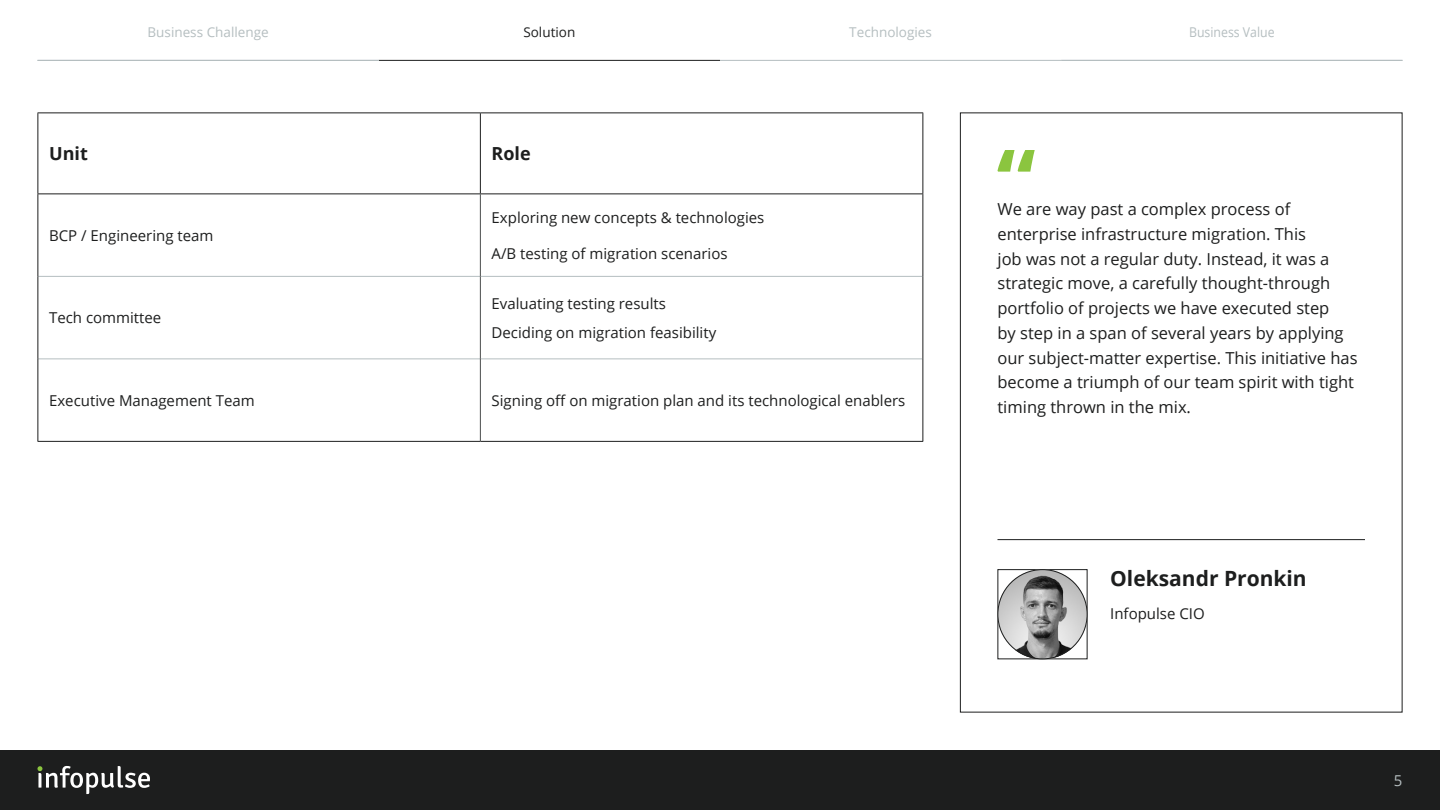
<style>
.page{position:relative;width:1440px;height:810px;background:#fff}
.page>*{position:absolute;margin:0;border:0;box-sizing:border-box;transform-origin:0 0}
.t1{font:700 21px "Open Sans";color:#1d1e1e}
.t2{font:700 18px "Open Sans";color:#1d1e1e}
.t3{font:16.5px/24.8px "Open Sans";color:#1d1e1e}
.t4{font:15px/29.2px "Open Sans";color:#1d1e1e}
.t5{font:15px "Open Sans";color:#b5bec0}
.t6{font:13.5px "Open Sans";color:#b5bec0}
.t7{font:13.5px "Open Sans";color:#b5bec0;scale:.91 1}
.t8{font:13.5px "Open Sans";color:#1d1e1e}
</style>
<div class="page">
<div style="left:0;top:750px;width:1440px;height:60px;background:#1d1e1e"></div>
<svg style="left:37px;top:766px;width:113px;height:28px"></svg>
<svg style="left:998px;top:150px;width:37px;height:22px"></svg>
<hr style="left:998px;top:539px;width:367px;height:1px;background:#1d1e1e">
<div style="left:998px;top:569px;width:90px;height:90px;border:1px solid #1d1e1e"></div>
<img style="left:998px;top:569px;width:90px;height:90px;border-radius:45px">
<hr style="left:480px;top:112px;width:443px;height:1px;background:#1d1e1e">
<hr style="left:480px;top:113px;width:1px;height:81px;background:#1d1e1e">
<hr style="left:480px;top:194px;width:443px;height:1px;background:#1d1e1e">
<hr style="left:38px;top:276px;width:442px;height:1px;background:#b5bec0">
<hr style="left:481px;top:276px;width:441px;height:1px;background:#b5bec0">
<hr style="left:38px;top:358px;width:442px;height:1px;background:#b5bec0">
<hr style="left:481px;top:358px;width:441px;height:1px;background:#b5bec0">
<hr style="left:38px;top:194px;width:1px;height:82px;background:#1d1e1e">
<hr style="left:38px;top:276px;width:1px;height:83px;background:#1d1e1e">
<hr style="left:38px;top:359px;width:1px;height:82px;background:#1d1e1e">
<hr style="left:38px;top:112px;width:442px;height:1px;background:#1d1e1e">
<hr style="left:38px;top:113px;width:1px;height:81px;background:#1d1e1e">
<hr style="left:38px;top:194px;width:442px;height:1px;background:#1d1e1e">
<hr style="left:38px;top:441px;width:442px;height:1px;background:#1d1e1e">
<hr style="left:480px;top:441px;width:443px;height:1px;background:#1d1e1e">
<hr style="left:922px;top:113px;width:1px;height:81px;background:#1d1e1e">
<hr style="left:922px;top:194px;width:1px;height:82px;background:#1d1e1e">
<hr style="left:922px;top:276px;width:1px;height:83px;background:#1d1e1e">
<hr style="left:922px;top:359px;width:1px;height:82px;background:#1d1e1e">
<hr style="left:480px;top:194px;width:1px;height:82px;background:#4b4d4d">
<hr style="left:480px;top:276px;width:1px;height:83px;background:#4b4d4d">
<hr style="left:480px;top:359px;width:1px;height:82px;background:#4b4d4d">
<hr style="left:720px;top:60px;width:341px;height:1px;background:#b5bec0">
<hr style="left:379px;top:60px;width:341px;height:1px;background:#1d1e1e">
<hr style="left:1061px;top:60px;width:341px;height:1px;background:#b5bec0">
<hr style="left:38px;top:60px;width:341px;height:1px;background:#b5bec0">
<p class="t6" style="left:148px;top:22px;width:123px">Business Challenge</p>
<p class="t8" style="left:523px;top:22px;width:53px">Solution</p>
<p class="t6" style="left:849px;top:22px;width:84px">Technologies</p>
<p class="t7" style="left:1189px;top:22px;width:96px">Business Value</p>
<p class="t2" style="left:49px;top:141px;width:40px">Unit</p>
<p class="t2" style="left:492px;top:141px;width:41px">Role</p>
<p class="t4" style="left:49px;top:220px;width:166px">BCP / Engineering team</p>
<p class="t4" style="left:49px;top:303px;width:114px">Tech committee</p>
<p class="t4" style="left:492px;top:202px;width:274px">Exploring new concepts &amp; technologies</p>
<p class="t4" style="left:492px;top:238px;width:238px">A/B testing of migration scenarios</p>
<p class="t4" style="left:492px;top:288px;width:226px">Evaluating testing results<br>Deciding on migration feasibility</p>
<p class="t4" style="left:49px;top:385px;width:207px">Executive Management Team</p>
<p class="t4" style="left:492px;top:385px;width:415px">Signing off on migration plan and its technological enablers</p>
<p class="t3" style="left:998px;top:196px;width:362px">We are way past a complex process of enterprise infrastructure migration. This<br>job was not a regular duty. Instead, it was a strategic move, a carefully thought-through portfolio of projects we have executed step<br>by step in a span of several years by applying our subject-matter expertise. This initiative has become a triumph of our team spirit with tight timing thrown in the mix.</p>
<p class="t1" style="left:1110px;top:564px;width:198px">Oleksandr Pronkin</p>
<p class="t4" style="left:1110px;top:599px;width:96px">Infopulse CIO</p>
<p class="t5" style="left:1394px;top:770px;width:10px">5</p>
</div>
